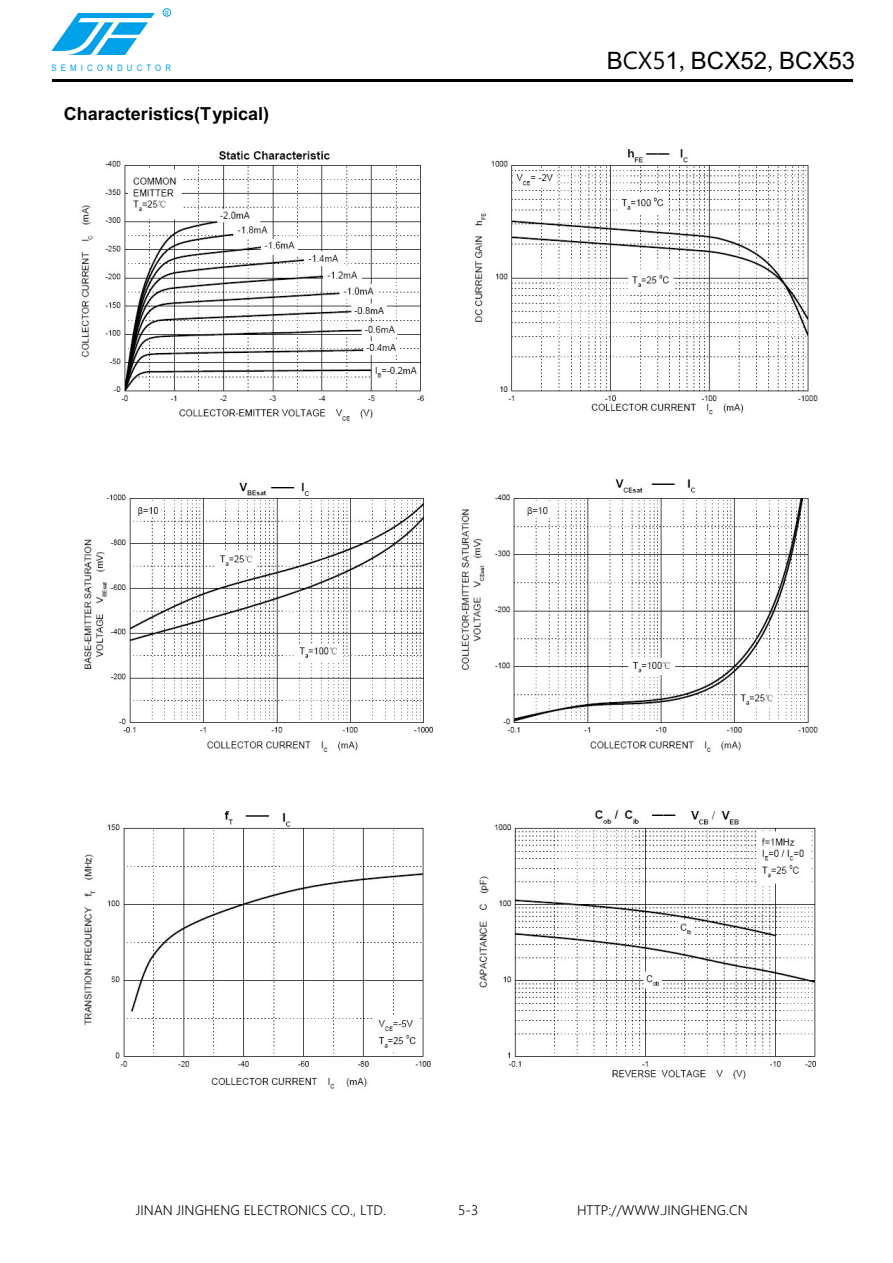
<style>
.page{position:relative;width:893px;height:1263px;background:#fff}
.page>*{position:absolute;margin:0;border:0;box-sizing:border-box;transform-origin:0 0}
.t1{font:24px "Arial";color:#000}
.t2{font:700 18px "Arial";color:#000}
.t3{font:300 13.5px "Malgun Gothic";color:#000}
.t4{font:9px "Arial";letter-spacing:.53em;color:#00a1e9;scale:.87 1}
.t5{font:7.65px "Sim Hei";color:#00a1e9}
.s1{font-family:"Malgun Gothic"}
.s2{font-family:"Sim Sun"}
</style>
<div class="page">
<hr style="left:53px;top:79px;width:800px;height:2px;background:#000">
<svg style="left:51px;top:13px;width:104px;height:42px"></svg>
<div style="left:163px;top:8px;width:8px;height:9px;background:#fff;border:1px solid #00a1e9;border-radius:50%"></div>
<img style="left:81px;top:149px;width:737px;height:272px">
<img style="left:84px;top:479px;width:734px;height:273px">
<img style="left:84px;top:810px;width:733px;height:279px">
<p class="t5" style="left:165px;top:9px;width:5px">R</p>
<p class="t4" style="left:52px;top:65px;width:139px">SEMICONDUCTOR</p>
<h2 class="t2" style="left:64px;top:107px;width:207px">Characteristics(Typical)</h2>
<h1 class="t1" style="left:606px;top:52px;width:250px">B<span class="s1">CX5</span>1<span class="s2">,</span>BCX52<span class="s2">,</span>BCX53</h1>
<p class="t3" style="left:136px;top:1205px;width:251px">JINAN JINGHENG ELECTRONICS CO., LTD.</p>
<p class="t3" style="left:458px;top:1205px;width:22px">5-3</p>
<p class="t3" style="left:577px;top:1205px;width:172px">HTTP://WWW.JINGHENG.CN</p>
</div>
